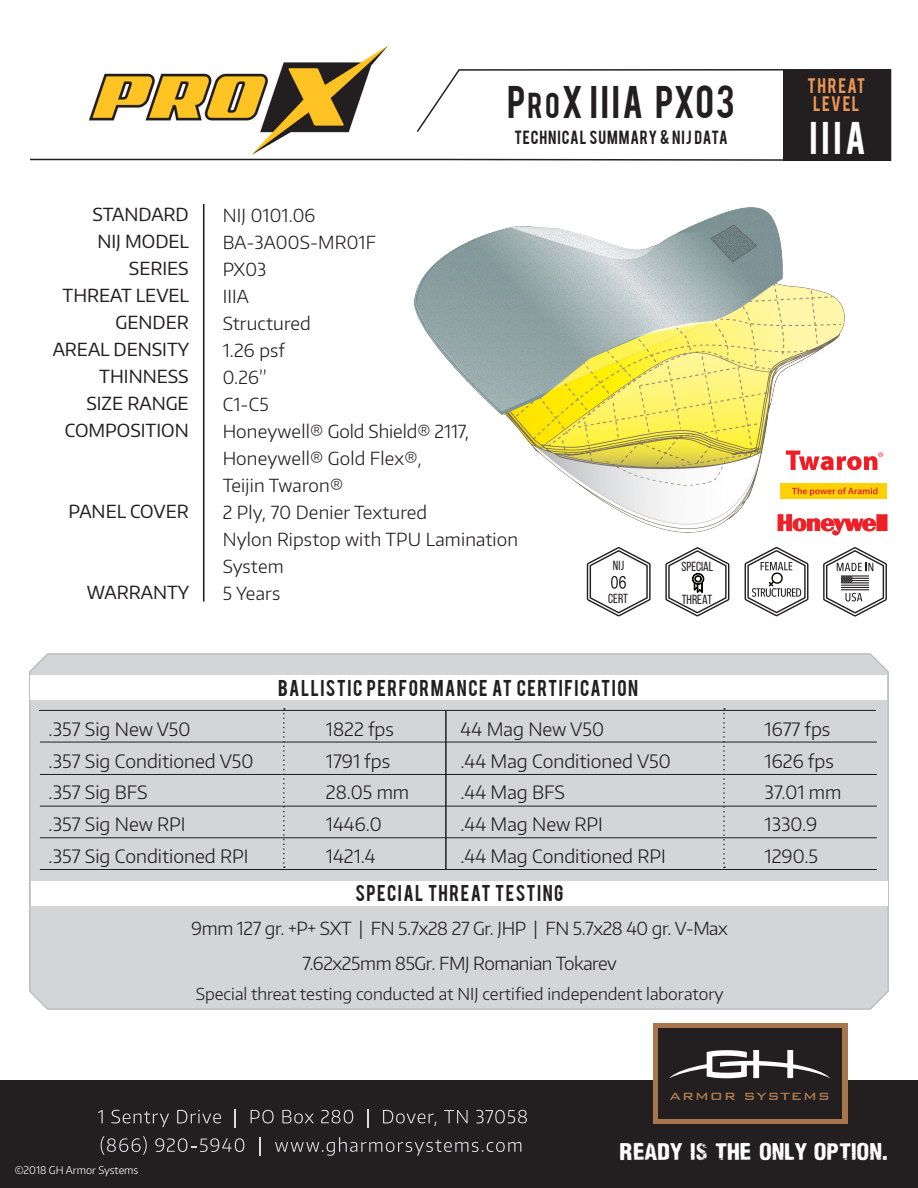
<style>
.page{position:relative;width:918px;height:1188px;background:#fff}
.page>*{position:absolute;margin:0;border:0;box-sizing:border-box;transform-origin:0 0}
.t1{font:36px "Bebas";letter-spacing:.06em;color:#231f20}
.t2{font:36px "Bebas";color:#fff}
.t3{font:22.35px "Nidex Expd";color:#fff}
.t4{font:300 18.45px "Encode Sans";color:#231f20}
.t5{font:300 18px/27px "Encode Sans";letter-spacing:.01em;color:#231f20}
.t6{font:18px "Encode Sans";color:#231f20}
.t7{font:300 18px "Encode Sans";letter-spacing:-.02em;color:#231f20}
.t8{font:18px "Bebas";letter-spacing:.08em;color:#231f20}
.t9{font:300 16.5px "Encode Sans";color:#231f20}
.t10{font:16.5px "Bebas";letter-spacing:.08em;color:#ed9757}
.t11{font:15px "Bebas";letter-spacing:.06em;color:#231f20}
.t12{font:13.2px "Bebas Neue";color:#231f20}
.t13{font:300 10.5px "Encode Sans";color:#fff}
.s1{font-size:28.35px}
</style>
<div class="page">
<img style="left:281px;top:45px;width:107px;height:23px">
<svg style="left:30px;top:68px;width:862px;height:93px"></svg>
<div style="left:0;top:1080px;width:918px;height:108px;background:#231f20"></div>
<div style="left:653px;top:1023px;width:194px;height:101px;background:#a8764d"></div>
<div style="left:658px;top:1028px;width:184px;height:91px;background:#231f20"></div>
<svg style="left:670px;top:1093px;width:65px;height:7px"></svg>
<svg style="left:745px;top:1093px;width:83px;height:7px"></svg>
<svg style="left:669px;top:1050px;width:161px;height:28px"></svg>
<svg style="left:98px;top:1110px;width:5px;height:13px"></svg>
<svg style="left:111px;top:1110px;width:58px;height:17px"></svg>
<svg style="left:177px;top:1110px;width:44px;height:14px"></svg>
<svg style="left:235px;top:1109px;width:1px;height:18px"></svg>
<svg style="left:251px;top:1110px;width:23px;height:14px"></svg>
<svg style="left:282px;top:1110px;width:32px;height:14px"></svg>
<svg style="left:321px;top:1110px;width:32px;height:14px"></svg>
<svg style="left:367px;top:1109px;width:1px;height:18px"></svg>
<svg style="left:383px;top:1110px;width:53px;height:16px"></svg>
<svg style="left:444px;top:1110px;width:24px;height:13px"></svg>
<svg style="left:476px;top:1110px;width:51px;height:14px"></svg>
<svg style="left:101px;top:1136px;width:46px;height:19px"></svg>
<svg style="left:155px;top:1138px;width:89px;height:14px"></svg>
<svg style="left:259px;top:1137px;width:2px;height:19px"></svg>
<svg style="left:275px;top:1137px;width:246px;height:19px"></svg>
<hr style="left:203px;top:204px;width:2px;height:398px;background:#231f20">
<img style="left:414px;top:207px;width:430px;height:325px">
<div style="left:29px;top:653px;width:860px;height:357px;background:#d4d5d7"></div>
<svg style="left:723px;top:708px;width:2px;height:160px"></svg>
<hr style="left:445px;top:711px;width:2px;height:159px;background:#231f20">
<svg style="left:283px;top:708px;width:2px;height:160px"></svg>
<div style="left:31px;top:881px;width:856px;height:25px;background:#fff"></div>
<div style="left:30px;top:676px;width:857px;height:24px;background:#fff"></div>
<hr style="left:40px;top:742px;width:837px;height:1px;background:#231f20">
<hr style="left:40px;top:806px;width:837px;height:1px;background:#231f20">
<hr style="left:40px;top:869px;width:837px;height:1px;background:#231f20">
<hr style="left:40px;top:774px;width:837px;height:1px;background:#231f20">
<hr style="left:40px;top:837px;width:837px;height:1px;background:#231f20">
<hr style="left:39px;top:710px;width:837px;height:1px;background:#231f20">
<div style="left:780px;top:445px;width:106px;height:54px;background:#fff"></div>
<div style="left:780px;top:483px;width:106px;height:16px;background:#fed105"></div>
<svg style="left:792px;top:487px;width:86px;height:9px"></svg>
<svg style="left:786px;top:451px;width:97px;height:19px"></svg>
<svg style="left:778px;top:515px;width:98px;height:20px"></svg>
<div style="left:877px;top:515px;width:4px;height:16px;border:1px solid #ee2027"></div>
<div style="left:883px;top:515px;width:4px;height:16px;border:1px solid #ee2027"></div>
<svg style="left:587px;top:547px;width:64px;height:70px"></svg>
<svg style="left:666px;top:547px;width:64px;height:70px"></svg>
<svg style="left:744px;top:547px;width:64px;height:70px"></svg>
<svg style="left:823px;top:547px;width:64px;height:70px"></svg>
<p class="t6" style="left:92px;top:202px;width:98px">STANDARD</p>
<p class="t6" style="left:97px;top:229px;width:93px">NIJ MODEL</p>
<p class="t6" style="left:129px;top:256px;width:61px">SERIES</p>
<p class="t6" style="left:63px;top:283px;width:128px">THREAT LEVEL</p>
<p class="t6" style="left:116px;top:310px;width:75px">GENDER</p>
<p class="t6" style="left:53px;top:337px;width:138px">AREAL DENSITY</p>
<p class="t6" style="left:99px;top:364px;width:91px">THINNESS</p>
<p class="t6" style="left:86px;top:391px;width:104px">SIZE RANGE</p>
<p class="t6" style="left:65px;top:418px;width:125px">COMPOSITION</p>
<p class="t6" style="left:69px;top:499px;width:122px">PANEL COVER</p>
<p class="t6" style="left:87px;top:580px;width:104px">WARRANTY</p>
<p class="t1" style="left:507px;top:75px;width:229px">P<span class="s1">ro</span>X IIIA PX03</p>
<p class="t10" style="left:807px;top:74px;width:59px">THREAT</p>
<p class="t10" style="left:813px;top:92px;width:48px">LEVEL</p>
<p class="t2" style="left:809px;top:112px;width:58px">IIIA</p>
<p class="t11" style="left:514px;top:126px;width:215px">TECHNICAL SUMMARY &amp; NIJ DATA</p>
<p class="t5" style="left:223px;top:201px;width:94px">NIJ 0101.06</p>
<p class="t5" style="left:223px;top:228px;width:155px">BA-3A00S-MR01F</p>
<p class="t5" style="left:223px;top:255px;width:45px">PX03</p>
<p class="t5" style="left:223px;top:282px;width:28px">IIIA</p>
<p class="t5" style="left:223px;top:309px;width:90px">Structured</p>
<p class="t5" style="left:223px;top:336px;width:64px">1.26 psf</p>
<p class="t5" style="left:223px;top:363px;width:45px">0.26”</p>
<p class="t5" style="left:223px;top:390px;width:48px">C1-C5</p>
<p class="t5" style="left:223px;top:417px;width:248px">Honeywell® Gold Shield® 2117,</p>
<p class="t5" style="left:223px;top:444px;width:201px">Honeywell® Gold Flex®,</p>
<p class="t5" style="left:223px;top:471px;width:122px">Teijin Twaron®</p>
<p class="t5" style="left:223px;top:498px;width:297px">2 Ply, 70 Denier Textured<br>Nylon Ripstop with TPU Lamination<br>System</p>
<p class="t5" style="left:223px;top:579px;width:59px">5 Years</p>
<p class="t12" style="left:613px;top:559px;width:13px">nij</p>
<p class="t12" style="left:608px;top:591px;width:21px">CERT</p>
<p class="t8" style="left:278px;top:675px;width:362px">BALLISTIC PERFORMANCE AT CERTIFICATION</p>
<p class="t12" style="left:681px;top:560px;width:33px">SPECIAL</p>
<p class="t12" style="left:682px;top:592px;width:32px">THREAT</p>
<p class="t4" style="left:49px;top:717px;width:143px">.357 Sig New V50</p>
<p class="t4" style="left:326px;top:717px;width:69px">1822 fps</p>
<p class="t4" style="left:49px;top:749px;width:206px">.357 Sig Conditioned V50</p>
<p class="t4" style="left:326px;top:749px;width:66px">1791 fps</p>
<p class="t4" style="left:49px;top:780px;width:101px">.357 Sig BFS</p>
<p class="t4" style="left:326px;top:780px;width:85px">28.05 mm</p>
<p class="t4" style="left:49px;top:812px;width:138px">.357 Sig New RPI</p>
<p class="t4" style="left:326px;top:812px;width:57px">1446.0</p>
<p class="t4" style="left:49px;top:844px;width:201px">.357 Sig Conditioned RPI</p>
<p class="t4" style="left:326px;top:844px;width:51px">1421.4</p>
<p class="t4" style="left:461px;top:717px;width:145px">44 Mag New V50</p>
<p class="t4" style="left:765px;top:717px;width:67px">1677 fps</p>
<p class="t4" style="left:461px;top:749px;width:212px">.44 Mag Conditioned V50</p>
<p class="t4" style="left:765px;top:749px;width:71px">1626 fps</p>
<p class="t4" style="left:461px;top:780px;width:106px">.44 Mag BFS</p>
<p class="t4" style="left:765px;top:780px;width:79px">37.01 mm</p>
<p class="t4" style="left:461px;top:812px;width:144px">.44 Mag New RPI</p>
<p class="t4" style="left:765px;top:812px;width:54px">1330.9</p>
<p class="t4" style="left:461px;top:844px;width:207px">.44 Mag Conditioned RPI</p>
<p class="t4" style="left:765px;top:844px;width:55px">1290.5</p>
<p class="t8" style="left:355px;top:879px;width:210px">SPECIAL THREAT TESTING</p>
<p class="t7" style="left:191px;top:917px;width:538px">9mm 127 gr. +P+ SXT | FN 5.7x28 27 Gr. JHP | FN 5.7x28 40 gr. V-Max</p>
<p class="t7" style="left:302px;top:951px;width:316px">7.62x25mm 85Gr. FMJ Romanian Tokarev</p>
<p class="t9" style="left:196px;top:983px;width:529px">Special threat testing conducted at NIJ certified independent laboratory</p>
<p class="t13" style="left:15px;top:1163px;width:125px">©2018 GH Armor Systems</p>
<p class="t3" style="left:620px;top:1138px;width:270px">READY IS THE ONLY OPTION.</p>
</div>
